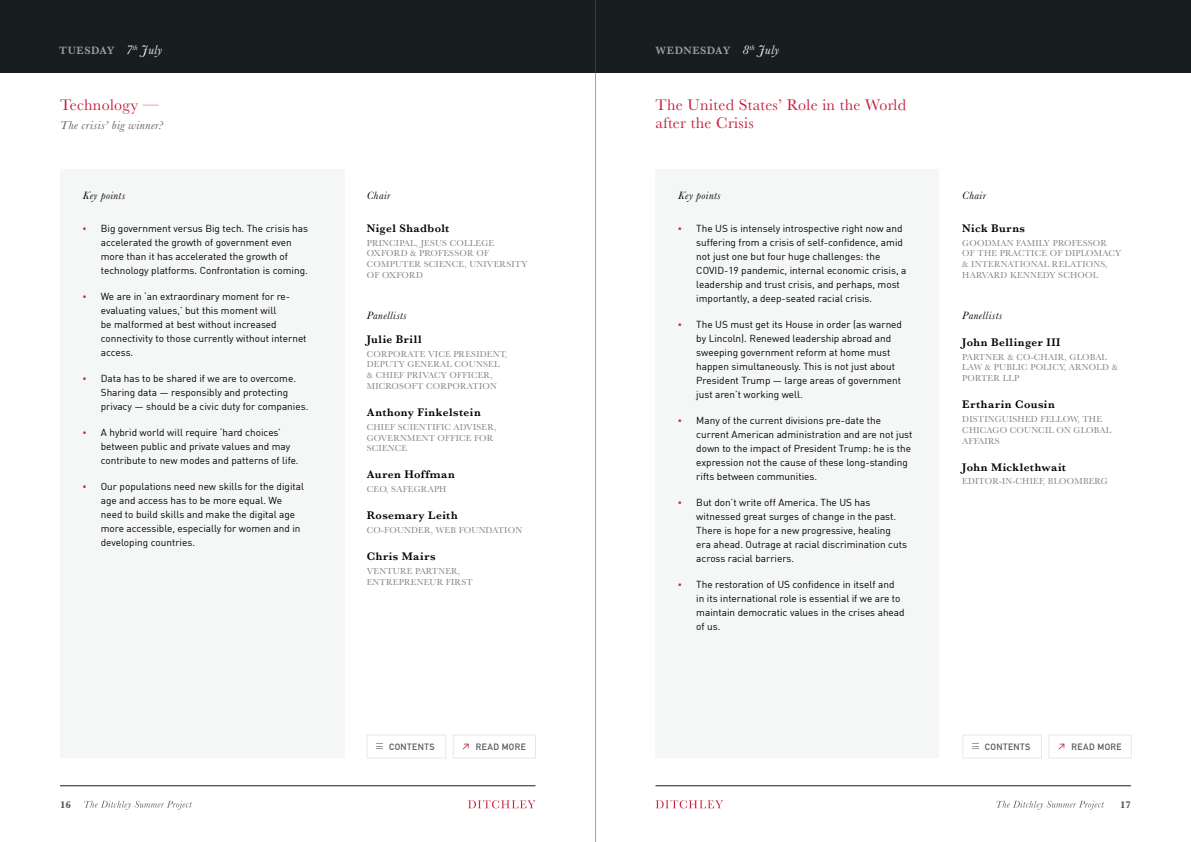
<style>
.page{position:relative;width:1191px;height:842px;background:#fff}
.page>*{position:absolute;margin:0;border:0;box-sizing:border-box;transform-origin:0 0}
.t1{font:16px/18px "Baskerville";letter-spacing:.02em;color:#c71f3a}
.t2{font:italic 12px "Baskerville";letter-spacing:.045em;color:#58595b}
.t3{font:600 11.4px "Baskerville";letter-spacing:.04em;color:#000}
.t4{font:italic 11px "Baskerville";letter-spacing:.04em;color:#000}
.t5{font:600 11px "Baskerville";letter-spacing:.04em;color:#9d9fa2}
.t6{font:10px/14px "DIN";color:#000}
.t7{font:700 10px "Baskerville";color:#58595b}
.t8{font:9px/10.8px "Baskerville";letter-spacing:.025em;color:#808285}
.t9{font:700 9px "DIN Alternate";letter-spacing:.055em;color:#58595b}
.s1{font-weight:400;font-style:italic;font-size:13px;color:#fff}
.s2{font-family:"Arial";color:#c71f3a}
</style>
<div class="page">
<div style="left:0;top:0;width:1191px;height:73px;background:#181d20"></div>
<hr style="left:60px;top:786px;width:475px;height:1px;background:#181d20">
<hr style="left:655px;top:786px;width:476px;height:1px;background:#181d20">
<svg style="left:996px;top:801px;width:108px;height:9px"></svg>
<svg style="left:84px;top:801px;width:108px;height:9px"></svg>
<svg style="left:655px;top:800px;width:68px;height:8px"></svg>
<svg style="left:468px;top:800px;width:67px;height:8px"></svg>
<hr style="left:595px;top:0;width:1px;height:842px;background:#58595b">
<div style="left:60px;top:169px;width:284px;height:589px;background:#f5f6f6"></div>
<div style="left:655px;top:169px;width:283px;height:589px;background:#f5f6f6"></div>
<svg style="left:463px;top:743px;width:5px;height:6px"></svg>
<svg style="left:377px;top:743px;width:6px;height:6px"></svg>
<svg style="left:1058px;top:743px;width:6px;height:6px"></svg>
<svg style="left:972px;top:743px;width:7px;height:6px"></svg>
<p class="t5" style="left:59px;top:43px;width:105px">TUESDAY <span class="s1">7</span><sup>th</sup> <span class="s1">July</span></p>
<h1 class="t1" style="left:60px;top:96px;width:100px">Technology —</h1>
<p class="t2" style="left:60px;top:117px;width:104px">The crisis’ big winner?</p>
<p class="t4" style="left:83px;top:188px;width:44px">Key points</p>
<p class="t4" style="left:367px;top:188px;width:25px">Chair</p>
<p class="t3" style="left:367px;top:220px;width:84px">Nigel Shadbolt</p>
<p class="t8" style="left:367px;top:237px;width:162px">PRINCIPAL, JESUS COLLEGE<br>OXFORD &amp; PROFESSOR OF<br>COMPUTER SCIENCE, UNIVERSITY<br>OF OXFORD</p>
<p class="t4" style="left:367px;top:308px;width:41px">Panellists</p>
<p class="t3" style="left:367px;top:331px;width:56px">Julie Brill</p>
<p class="t8" style="left:367px;top:348px;width:142px">CORPORATE VICE PRESIDENT,<br>DEPUTY GENERAL COUNSEL &amp; CHIEF PRIVACY OFFICER,<br>MICROSOFT CORPORATION</p>
<p class="t3" style="left:367px;top:404px;width:115px">Anthony Finkelstein</p>
<p class="t8" style="left:367px;top:422px;width:131px">CHIEF SCIENTIFIC ADVISER,<br>GOVERNMENT OFFICE FOR<br>SCIENCE</p>
<p class="t3" style="left:367px;top:467px;width:90px">Auren Hoffman</p>
<p class="t8" style="left:367px;top:484px;width:81px">CEO, SAFEGRAPH</p>
<p class="t3" style="left:367px;top:507px;width:92px">Rosemary Leith</p>
<p class="t8" style="left:367px;top:525px;width:157px">CO-FOUNDER, WEB FOUNDATION</p>
<p class="t3" style="left:367px;top:548px;width:70px">Chris Mairs</p>
<p class="t8" style="left:367px;top:566px;width:107px">VENTURE PARTNER,<br>ENTREPRENEUR FIRST</p>
<p class="t6" style="left:101px;top:221px;width:209px;text-indent:-18px"><span class="s2">▪</span> Big government versus Big tech. The crisis has accelerated the growth of government even more than it has accelerated the growth of technology platforms. Confrontation is coming.</p>
<p class="t6" style="left:101px;top:289px;width:207px;text-indent:-18px"><span class="s2">▪</span> We are in ‘an extraordinary moment for re&shy;evaluating values,’ but this moment will<br>be malformed at best without increased connectivity to those currently without internet access.</p>
<p class="t6" style="left:101px;top:371px;width:209px;text-indent:-18px"><span class="s2">▪</span> Data has to be shared if we are to overcome.<br>Sharing data — responsibly and protecting privacy — should be a civic duty for companies.</p>
<p class="t6" style="left:101px;top:425px;width:199px;text-indent:-18px"><span class="s2">▪</span> A hybrid world will require ‘hard choices’ between public and private values and may contribute to new modes and patterns of life.</p>
<p class="t6" style="left:101px;top:479px;width:205px;text-indent:-18px"><span class="s2">▪</span> Our populations need new skills for the digital age and access has to be more equal. We need to build skills and make the digital age more accessible, especially for women and in developing countries.</p>
<p class="t5" style="left:655px;top:43px;width:125px">WEDNESDAY <span class="s1">8</span><sup>th</sup> <span class="s1">July</span></p>
<h1 class="t1" style="left:655px;top:96px;width:252px">The United States’ Role in the World after the Crisis</h1>
<p class="t4" style="left:678px;top:188px;width:44px">Key points</p>
<p class="t4" style="left:962px;top:188px;width:25px">Chair</p>
<p class="t3" style="left:962px;top:220px;width:64px">Nick Burns</p>
<p class="t8" style="left:962px;top:237px;width:160px">GOODMAN FAMILY PROFESSOR<br>OF THE PRACTICE OF DIPLOMACY &amp; INTERNATIONAL RELATIONS,<br>HARVARD KENNEDY SCHOOL</p>
<p class="t4" style="left:962px;top:308px;width:41px">Panellists</p>
<p class="t3" style="left:962px;top:334px;width:100px">John Bellinger III</p>
<p class="t8" style="left:962px;top:351px;width:157px">PARTNER &amp; CO-CHAIR, GLOBAL<br>LAW &amp; PUBLIC POLICY, ARNOLD &amp;<br>PORTER LLP</p>
<p class="t3" style="left:962px;top:396px;width:94px">Ertharin Cousin</p>
<p class="t8" style="left:962px;top:414px;width:150px">DISTINGUISHED FELLOW, THE<br>CHICAGO COUNCIL ON GLOBAL<br>AFFAIRS</p>
<p class="t3" style="left:962px;top:459px;width:105px">John Micklethwait</p>
<p class="t8" style="left:962px;top:476px;width:147px">EDITOR-IN-CHIEF, BLOOMBERG</p>
<p class="t6" style="left:696px;top:221px;width:212px;text-indent:-18px"><span class="s2">▪</span> The US is intensely introspective right now and suffering from a crisis of self-confidence, amid not just one but four huge challenges: the COVID-19 pandemic, internal economic crisis, a leadership and trust crisis, and perhaps, most importantly, a deep-seated racial crisis.</p>
<p class="t6" style="left:696px;top:317px;width:207px;text-indent:-18px"><span class="s2">▪</span> The US must get its House in order (as warned by Lincoln). Renewed leadership abroad and sweeping government reform at home must happen simultaneously. This is not just about President Trump — large areas of government just aren’t working well.</p>
<p class="t6" style="left:696px;top:413px;width:218px;text-indent:-18px"><span class="s2">▪</span> Many of the current divisions pre-date the current American administration and are not just down to the impact of President Trump: he is the expression not the cause of these long-standing rifts between communities.</p>
<p class="t6" style="left:696px;top:495px;width:212px;text-indent:-18px"><span class="s2">▪</span> But don’t write off America. The US has witnessed great surges of change in the past.<br>There is hope for a new progressive, healing era ahead. Outrage at racial discrimination cuts across racial barriers.</p>
<p class="t6" style="left:696px;top:577px;width:210px;text-indent:-18px"><span class="s2">▪</span> The restoration of US confidence in itself and in its international role is essential if we are to maintain democratic values in the crises ahead of us.</p>
<p class="t9" style="left:389px;top:740px;width:47px">CONTENTS</p>
<p class="t9" style="left:476px;top:740px;width:52px">READ MORE</p>
<p class="t9" style="left:985px;top:740px;width:47px">CONTENTS</p>
<p class="t9" style="left:1071px;top:740px;width:52px">READ MORE</p>
<p class="t7" style="left:60px;top:797px;width:12px">16</p>
<p class="t7" style="left:1120px;top:797px;width:12px">17</p>
</div>
